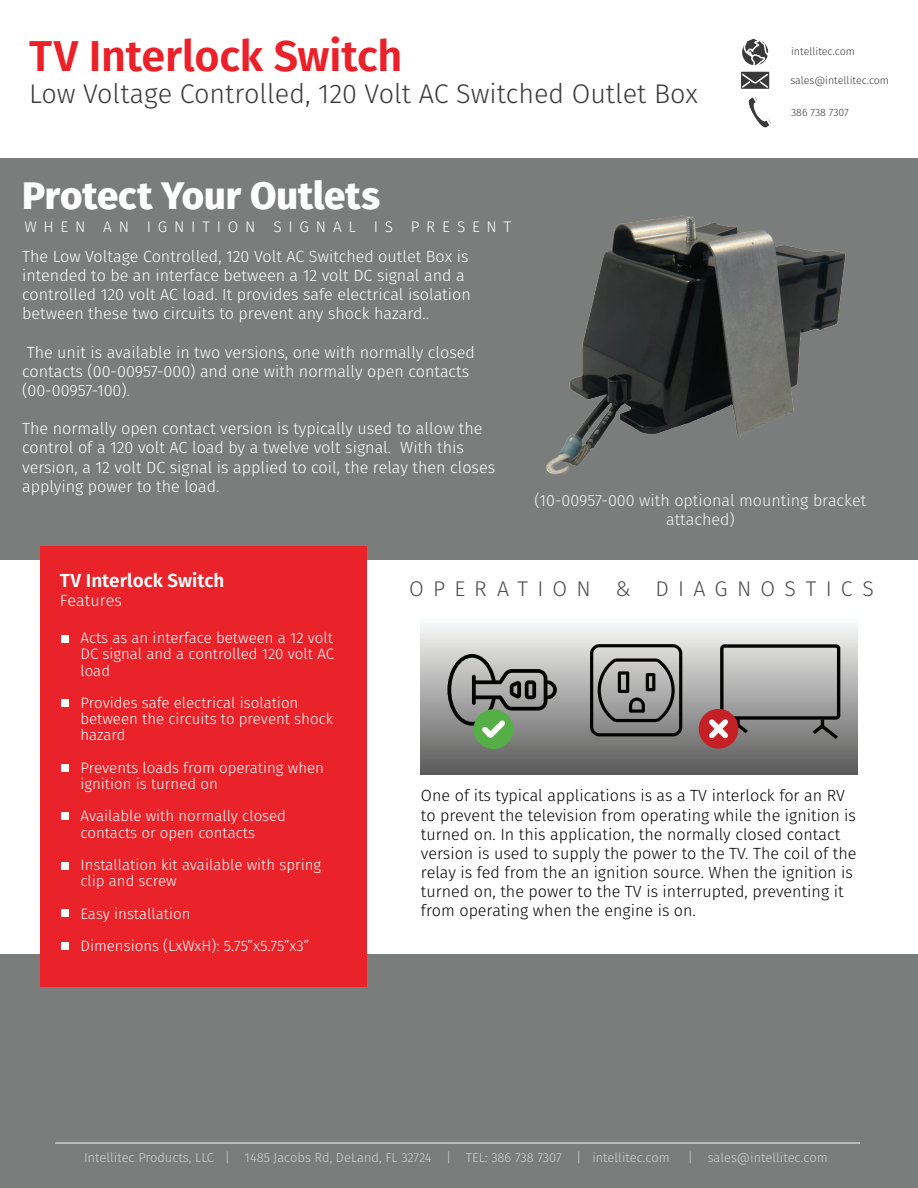
<style>
.page{position:relative;width:918px;height:1188px;background:#fff}
.page>*{position:absolute;margin:0;border:0;box-sizing:border-box;transform-origin:0 0}
.t1{font:600 43.2px "Fira Sans";letter-spacing:-.005em;color:#eb2028}
.t2{font:800 38.4px "Fira Sans";color:#fff}
.t3{font:300 27px "Fira Sans";color:#393a39}
.t4{font:300 21.3px "Fira Sans";letter-spacing:.43em;color:#4c4d4d}
.t5{font:600 18.9px "Fira Sans";color:#fff}
.t6{font:300 16.2px/19.2px "Fira Sans";color:#fff}
.t7{font:300 16.2px/19.2px "Fira Sans";color:#040503}
.t8{font:300 16.2px/19.5px "Fira Sans";color:#f4f5f6;text-align:center}
.t9{font:300 15.3px "Fira Sans";letter-spacing:.44em;color:#fff}
.t10{font:300 15.15px/16.2px "Fira Sans";color:#fff}
.t11{font:300 12.9px "Fira Sans";color:#d2d2d1}
.t12{font:300 10.65px "Fira Sans";color:#393a39}
</style>
<div class="page">
<div style="left:0;top:152px;width:918px;height:1036px;background:#7b7c7c"></div>
<div style="left:0;top:560px;width:918px;height:394px;background:#fff"></div>
<div style="left:421px;top:613px;width:436px;height:162px;background:linear-gradient(to bottom,#fff,#5a5959)"></div>
<div style="left:0;top:0;width:918px;height:158px;background:#fff"></div>
<svg style="left:741px;top:38px;width:30px;height:90px"></svg>
<hr style="left:55px;top:1142px;width:805px;height:2px;background:#d0d0cf">
<div style="left:40px;top:546px;width:327px;height:441px;background:#ea232a"></div>
<div style="left:62px;top:635px;width:7px;height:8px;background:#fff"></div>
<div style="left:62px;top:700px;width:7px;height:7px;background:#fff"></div>
<div style="left:62px;top:764px;width:7px;height:8px;background:#fff"></div>
<div style="left:62px;top:812px;width:7px;height:7px;background:#fff"></div>
<div style="left:62px;top:862px;width:7px;height:8px;background:#fff"></div>
<div style="left:62px;top:909px;width:7px;height:8px;background:#fff"></div>
<div style="left:62px;top:942px;width:7px;height:7px;background:#fff"></div>
<svg style="left:590px;top:644px;width:92px;height:92px;background:#828282"></svg>
<div style="left:720px;top:644px;width:120px;height:76px;border:3px solid #040503;border-radius:3px"></div>
<svg style="left:809px;top:719px;width:33px;height:24px"></svg>
<div style="left:474px;top:709px;width:39px;height:40px;background:#55ae46;border-radius:50%"></div>
<svg style="left:447px;top:654px;width:110px;height:84px;background:#878f86"></svg>
<div style="left:699px;top:709px;width:39px;height:40px;background:#c52026;border-radius:50%"></div>
<svg style="left:709px;top:719px;width:43px;height:23px"></svg>
<img style="left:546px;top:216px;width:300px;height:259px">
<h1 class="t1" style="left:29px;top:20px;width:375px">TV Interlock Switch</h1>
<h3 class="t3" style="left:29px;top:74px;width:670px">Low Voltage Controlled, 120 Volt AC Switched Outlet Box</h3>
<p class="t12" style="left:791px;top:44px;width:65px">intellitec.com</p>
<p class="t12" style="left:790px;top:73px;width:100px">sales@intellitec.com</p>
<p class="t12" style="left:791px;top:105px;width:59px">386 738 7307</p>
<h2 class="t2" style="left:22px;top:162px;width:359px">Protect Your Outlets</h2>
<p class="t9" style="left:24px;top:215px;width:489px">WHEN AN IGNITION SIGNAL IS PRESENT</p>
<p class="t6" style="left:22px;top:246px;width:450px">The Low Voltage Controlled, 120 Volt AC Switched outlet Box is intended to be an interface between a 12 volt DC signal and a controlled 120 volt AC load. It provides safe electrical isolation between these two circuits to prevent any shock hazard..</p>
<p class="t6" style="left:22px;top:342px;width:454px">The unit is available in two versions, one with normally closed contacts (00-00957-000) and one with normally open contacts (00-00957-100).</p>
<p class="t6" style="left:22px;top:419px;width:474px">The normally open contact version is typically used to allow the control of a 120 volt AC load by a twelve volt signal. With this version, a 12 volt DC signal is applied to coil, the relay then closes applying power to the load.</p>
<p class="t8" style="left:535px;top:490px;width:333px">(10-00957-000 with optional mounting bracket attached)</p>
<p class="t5" style="left:60px;top:565px;width:166px">TV Interlock Switch</p>
<p class="t6" style="left:60px;top:591px;width:64px">Features</p>
<p class="t10" style="left:80px;top:630px;width:255px;text-align:justify">Acts as an interface between a 12 volt DC signal and a controlled 120 volt AC load</p>
<p class="t10" style="left:80px;top:695px;width:254px">Provides safe electrical isolation between the circuits to prevent shock hazard</p>
<p class="t10" style="left:80px;top:759px;width:245px">Prevents loads from operating when ignition is turned on</p>
<p class="t10" style="left:80px;top:808px;width:207px">Available with normally closed contacts or open contacts</p>
<p class="t10" style="left:80px;top:857px;width:242px">Installation kit available with spring clip and screw</p>
<p class="t10" style="left:80px;top:897px;width:231px;line-height:32.4px">Easy installation<br>Dimensions (LxWxH): 5.75”x5.75”x3”</p>
<h3 class="t4" style="left:409px;top:574px;width:466px">OPERATION &amp; DIAGNOSTICS</h3>
<p class="t7" style="left:421px;top:786px;width:437px">One of its typical applications is as a TV interlock for an RV to prevent the television from operating while the ignition is turned on. In this application, the normally closed contact version is used to supply the power to the TV. The coil of the relay is fed from the an ignition source. When the ignition is turned on, the power to the TV is interrupted, preventing it from operating when the engine is on.</p>
<p class="t11" style="left:84px;top:1148px;width:587px">Intellitec Products, LLC | 1485 Jacobs Rd, DeLand, FL 32724 | TEL: 386 738 7307 | intellitec.com</p>
<p class="t11" style="left:688px;top:1148px;width:141px">| sales@intellitec.com</p>
</div>
